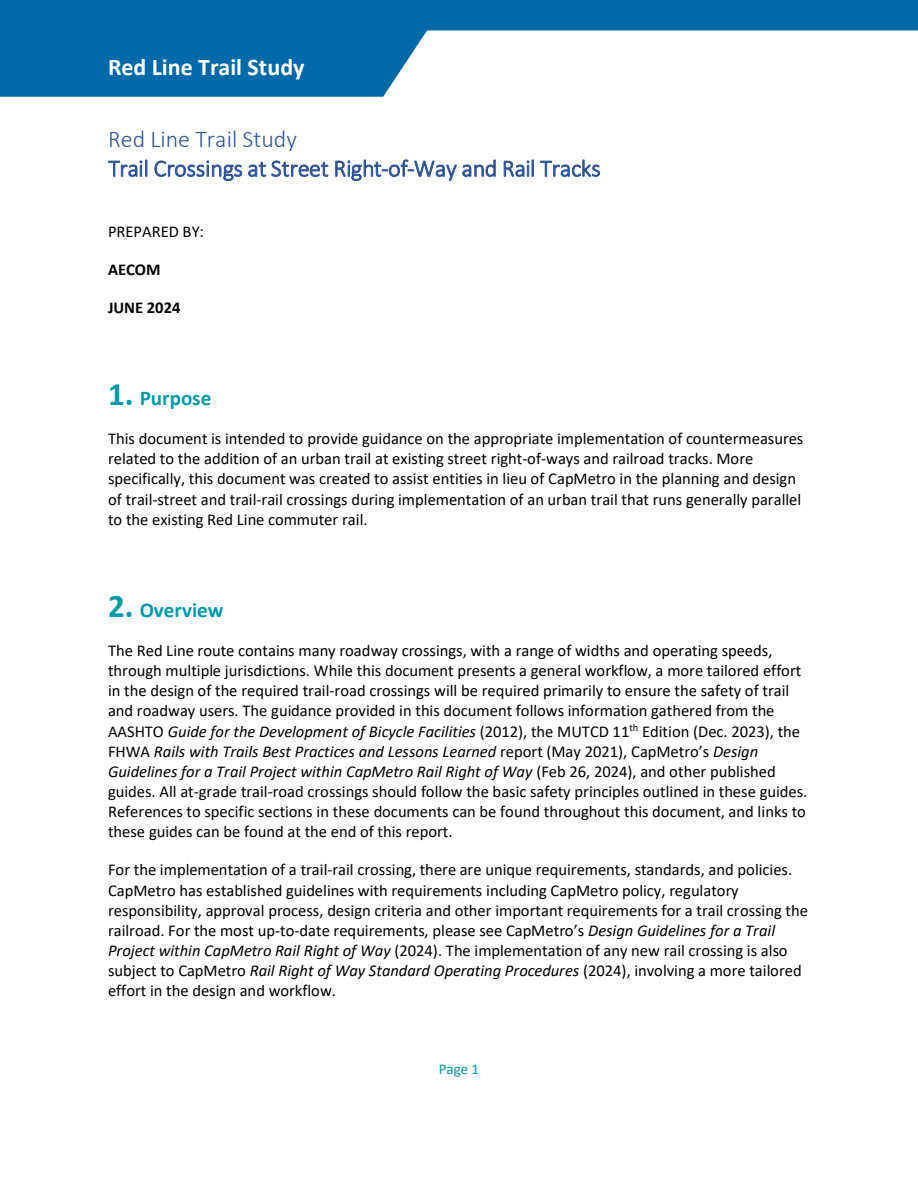
<style>
.page{position:relative;width:918px;height:1188px;background:#fff}
.page>*{position:absolute;margin:0;border:0;box-sizing:border-box;transform-origin:0 0}
.t1{font:300 24px/29.4px "Calibri";color:#2f5496}
.t2{font:700 24px "Calibri";color:#fff}
.t3{font:700 21px "Calibri";color:#009aa8}
.t4{font:16.5px/20.1px "Calibri";color:#000}
.t5{font:700 16.5px "Calibri";color:#000}
.t6{font:700 16.5px "Calibri";color:#000}
.t7{font:15px "Calibri";color:#009aa8}
.s1{font-style:inherit}
.s2{font-size:33px}
.s3{font-style:italic}
</style>
<div class="page">
<svg style="left:0;top:0;width:918px;height:97px;fill:#0069a7"></svg>
<h1 class="t2" style="left:108px;top:57px;width:198px">Red Line Trail Study</h1>
<h1 class="t1" style="left:108px;top:126px;width:494px">Red Line Trail Study<br>Trail Crossings at Street Right-of-Way and Rail Tracks</h1>
<p class="t4" style="left:108px;top:221px;width:98px">PREPARED BY:</p>
<p class="t6" style="left:108px;top:262px;width:54px">AECOM</p>
<p class="t5" style="left:108px;top:296px;width:74px">JUNE <span class="s1">2024</span></p>
<p class="t3" style="left:108px;top:389px;width:105px"><span class="s2">1.</span> Purpose</p>
<p class="t4" style="left:108px;top:428px;width:697px">This document is intended to provide guidance on the appropriate implementation of countermeasures related to the addition of an urban trail at existing street right-of-ways and railroad tracks. More specifically, this document was created to assist entities in lieu of CapMetro in the planning and design of trail-street and trail-rail crossings during implementation of an urban trail that runs generally parallel to the existing Red Line commuter rail.</p>
<p class="t3" style="left:108px;top:601px;width:117px"><span class="s2">2.</span> Overview</p>
<p class="t4" style="left:108px;top:640px;width:701px">The Red Line route contains many roadway crossings, with a range of widths and operating speeds, through multiple jurisdictions. While this document presents a general workflow, a more tailored effort in the design of the required trail-road crossings will be required primarily to ensure the safety of trail and roadway users. The guidance provided in this document follows information gathered from the AASHTO <span class="s3">Guide for the Development of Bicycle Facilities</span> (2012), the MUTCD 11<sup>th</sup> Edition (Dec. 2023), the FHWA <span class="s3">Rails with Trails Best Practices and Lessons Learned</span> report (May 2021), CapMetro’s <span class="s3">Design Guidelines for a Trail Project within CapMetro Rail Right of Way</span> (Feb 26, 2024), and other published guides. All at-grade trail-road crossings should follow the basic safety principles outlined in these guides.<br>References to specific sections in these documents can be found throughout this document, and links to these guides can be found at the end of this report.</p>
<p class="t4" style="left:108px;top:860px;width:701px">For the implementation of a trail-rail crossing, there are unique requirements, standards, and policies.<br>CapMetro has established guidelines with requirements including CapMetro policy, regulatory responsibility, approval process, design criteria and other important requirements for a trail crossing the railroad. For the most up-to-date requirements, please see CapMetro’s <span class="s3">Design Guidelines for a Trail Project within CapMetro Rail Right of Way</span> (2024). The implementation of any new rail crossing is also subject to CapMetro <span class="s3">Rail Right of Way Standard Operating Procedures</span> (2024), involving a more tailored effort in the design and workflow.</p>
<p class="t7" style="left:439px;top:1059px;width:42px">Page 1</p>
</div>
